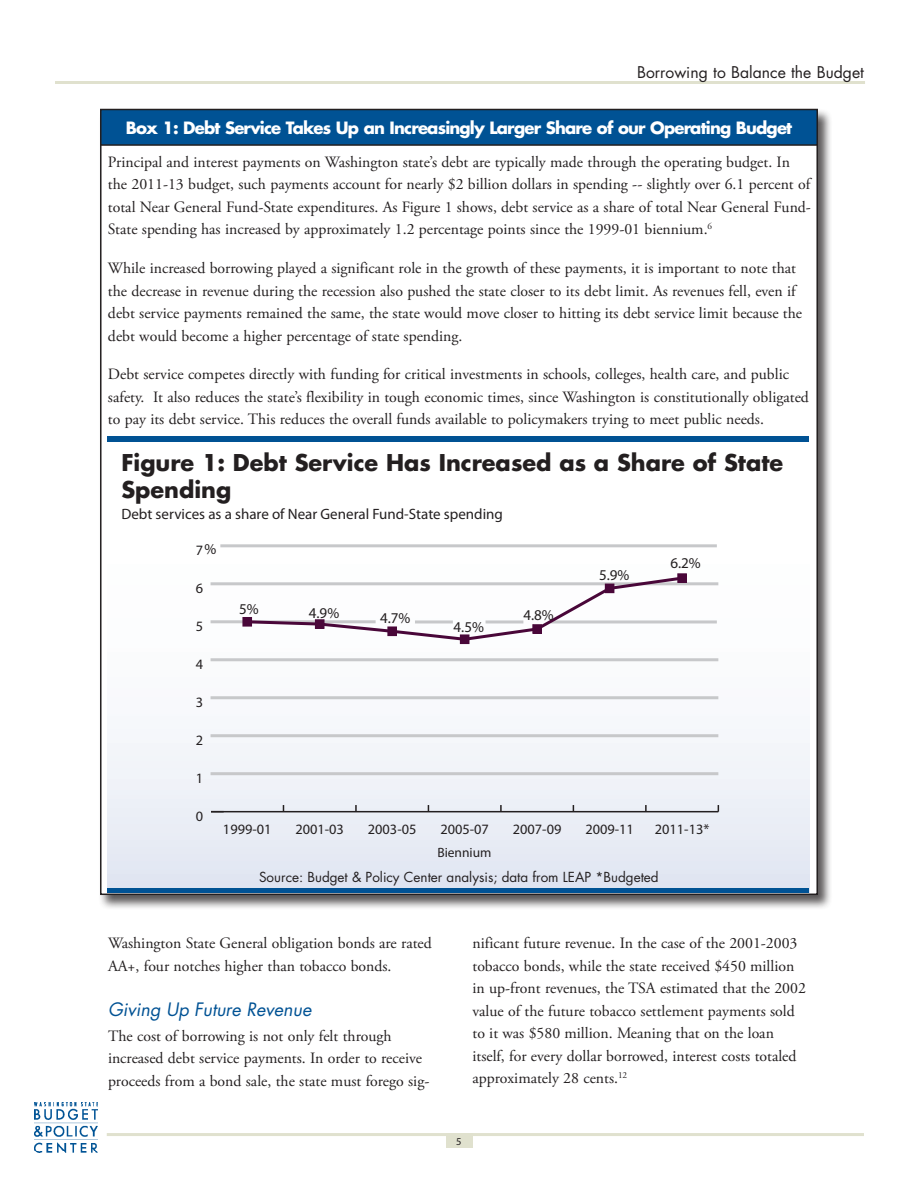
<style>
.page{position:relative;width:918px;height:1188px;background:#fff}
.page>*{position:absolute;margin:0;border:0;box-sizing:border-box;transform-origin:0 0}
.t1{font:700 22.5px/27px "Futura Std";color:#231f20}
.t2{font:italic 18px "Futura Std";color:#005294}
.t3{font:700 16.5px "Futura Std";letter-spacing:-.05em;color:#fff}
.t4{font:15.75px/22.5px "Adobe Garamond Pro";color:#231f20}
.t5{font:15.75px "Futura Std";color:#231f20}
.t6{font:15px "Myriad Pro";color:#231f20}
.t7{font:14.4px "Myriad Pro";color:#231f20}
.t8{font:13.5px "Futura Std";color:#231f20}
.t9{font:13.5px "Myriad Pro";color:#231f20}
.t10{font:10.5px "Myriad Pro";color:#231f20}
.s1{font-size:15px}
</style>
<div class="page">
<div style="left:446px;top:1133px;width:26px;height:14px;background:#e0e1ce"></div>
<hr style="left:107px;top:1133px;width:757px;height:3px;background:#e0e1ce">
<hr style="left:55px;top:81px;width:810px;height:3px;background:#e0e1ce">
<img style="left:34px;top:1103px;width:64px;height:50px">
<div style="left:99px;top:108px;width:734px;height:802px;background:#231f20;opacity:.75"></div>
<div style="left:101px;top:110px;width:716px;height:784px;background:#fff"></div>
<div style="left:101px;top:110px;width:716px;height:35px;background:#005294"></div>
<div style="left:100px;top:109px;width:718px;height:37px;border:2px solid #231f20"></div>
<div style="left:107px;top:437px;width:702px;height:456px;background:linear-gradient(to bottom,#fff,#e7ebf4)"></div>
<hr style="left:550px;top:620px;width:167px;height:3px;background:#c7c8ca">
<div style="left:107px;top:437px;width:702px;height:5px;background:#005294"></div>
<div style="left:107px;top:888px;width:702px;height:5px;background:#005294"></div>
<hr style="left:211px;top:811px;width:507px;height:1px;background:#231f20">
<svg style="left:355px;top:805px;width:2px;height:6px"></svg>
<svg style="left:500px;top:805px;width:2px;height:6px"></svg>
<svg style="left:645px;top:805px;width:2px;height:6px"></svg>
<hr style="left:211px;top:772px;width:507px;height:3px;background:#c7c8ca">
<hr style="left:211px;top:734px;width:507px;height:3px;background:#c7c8ca">
<hr style="left:211px;top:696px;width:507px;height:3px;background:#c7c8ca">
<hr style="left:211px;top:658px;width:507px;height:3px;background:#c7c8ca">
<hr style="left:211px;top:620px;width:165px;height:3px;background:#c7c8ca">
<hr style="left:211px;top:582px;width:507px;height:3px;background:#c7c8ca">
<hr style="left:220px;top:544px;width:497px;height:3px;background:#c7c8ca">
<svg style="left:244px;top:575px;width:442px;height:68px"></svg>
<div style="left:243px;top:617px;width:9px;height:9px;background:#490739"></div>
<div style="left:315px;top:620px;width:9px;height:8px;background:#490739"></div>
<div style="left:315px;top:619px;width:9px;height:10px;border:1px solid #490739"></div>
<div style="left:388px;top:627px;width:8px;height:9px;background:#490739"></div>
<div style="left:388px;top:627px;width:9px;height:9px;border:1px solid #490739"></div>
<div style="left:460px;top:635px;width:9px;height:9px;background:#490739"></div>
<div style="left:533px;top:625px;width:8px;height:8px;background:#490739"></div>
<div style="left:532px;top:624px;width:10px;height:10px;border:1px solid #490739"></div>
<div style="left:605px;top:584px;width:9px;height:9px;background:#490739"></div>
<div style="left:678px;top:574px;width:8px;height:8px;background:#490739"></div>
<div style="left:677px;top:573px;width:10px;height:10px;border:1px solid #490739"></div>
<p class="t5" style="left:637px;top:65px;width:228px">Borrowing to Balance the Budget</p>
<p class="t3" style="left:126px;top:120px;width:668px">Box 1: Debt Service Takes Up an Increasingly Larger Share of our Operating Budget</p>
<p class="t4" style="left:108px;top:152px;width:705px">Principal and interest payments on Washington state’s debt are typically made through the operating budget. In the 2011-13 budget, such payments account for nearly $2 billion dollars in spending -- slightly over 6.1 percent of total Near General Fund-State expenditures. As Figure 1 shows, debt service as a share of total Near General Fund-State spending has increased by approximately 1.2 percentage points since the 1999-01 biennium.<sup>6</sup></p>
<p class="t4" style="left:108px;top:258px;width:696px">While increased borrowing played a significant role in the growth of these payments, it is important to note that the decrease in revenue during the recession also pushed the state closer to its debt limit. As revenues fell, even if debt service payments remained the same, the state would move closer to hitting its debt service limit because the debt would become a higher percentage of state spending.</p>
<p class="t4" style="left:108px;top:365px;width:702px">Debt service competes directly with funding for critical investments in schools, colleges, health care, and public safety. It also reduces the state’s flexibility in tough economic times, since Washington is constitutionally obligated to pay its debt service. This reduces the overall funds available to policymakers trying to meet public needs.</p>
<h1 class="t1" style="left:121px;top:450px;width:663px">Figure 1: Debt Service Has Increased as a Share of State<br>Spending</h1>
<p class="t6" style="left:121px;top:508px;width:383px">Debt services as a share of Near General Fund-State spending</p>
<p class="t7" style="left:196px;top:544px;width:22px">7<span class="s1">%</span></p>
<p class="t7" style="left:196px;top:582px;width:9px">6</p>
<p class="t7" style="left:196px;top:620px;width:9px">5</p>
<p class="t7" style="left:196px;top:658px;width:9px">4</p>
<p class="t7" style="left:196px;top:696px;width:9px">3</p>
<p class="t7" style="left:196px;top:734px;width:9px">2</p>
<p class="t6" style="left:239px;top:603px;width:21px">5%</p>
<p class="t6" style="left:309px;top:607px;width:32px">4.9%</p>
<p class="t6" style="left:380px;top:612px;width:32px">4.7%</p>
<p class="t6" style="left:454px;top:621px;width:32px">4.5%</p>
<p class="t6" style="left:523px;top:609px;width:32px">4.8%</p>
<p class="t6" style="left:599px;top:569px;width:32px">5.9%</p>
<p class="t6" style="left:670px;top:557px;width:32px">6.2%</p>
<p class="t7" style="left:196px;top:772px;width:9px">1</p>
<p class="t7" style="left:196px;top:810px;width:9px">0</p>
<p class="t7" style="left:223px;top:823px;width:50px">1999-01</p>
<p class="t7" style="left:295px;top:823px;width:50px">2001-03</p>
<p class="t7" style="left:368px;top:823px;width:50px">2003-05</p>
<p class="t7" style="left:440px;top:823px;width:50px">2005-07</p>
<p class="t7" style="left:513px;top:823px;width:50px">2007-09</p>
<p class="t7" style="left:585px;top:823px;width:50px">2009-11</p>
<p class="t7" style="left:655px;top:823px;width:56px">2011-13*</p>
<p class="t9" style="left:437px;top:847px;width:56px">Biennium</p>
<p class="t8" style="left:259px;top:870px;width:401px">Source: Budget &amp; Policy Center analysis; data from LEAP *Budgeted</p>
<p class="t4" style="left:108px;top:934px;width:325px">Washington State General obligation bonds are rated<br>AA+, four notches higher than tobacco bonds.</p>
<p class="t2" style="left:108px;top:1000px;width:205px">Giving Up Future Revenue</p>
<p class="t4" style="left:108px;top:1026px;width:323px">The cost of borrowing is not only felt through increased debt service payments. In order to receive proceeds from a bond sale, the state must forego sig-</p>
<p class="t4" style="left:472px;top:934px;width:335px">nificant future revenue. In the case of the 2001-2003 tobacco bonds, while the state received $450 million in up-front revenues, the TSA estimated that the 2002 value of the future tobacco settlement payments sold to it was $580 million. Meaning that on the loan itself, for every dollar borrowed, interest costs totaled approximately 28 cents.<sup>12</sup></p>
<p class="t10" style="left:456px;top:1137px;width:7px">5</p>
</div>
